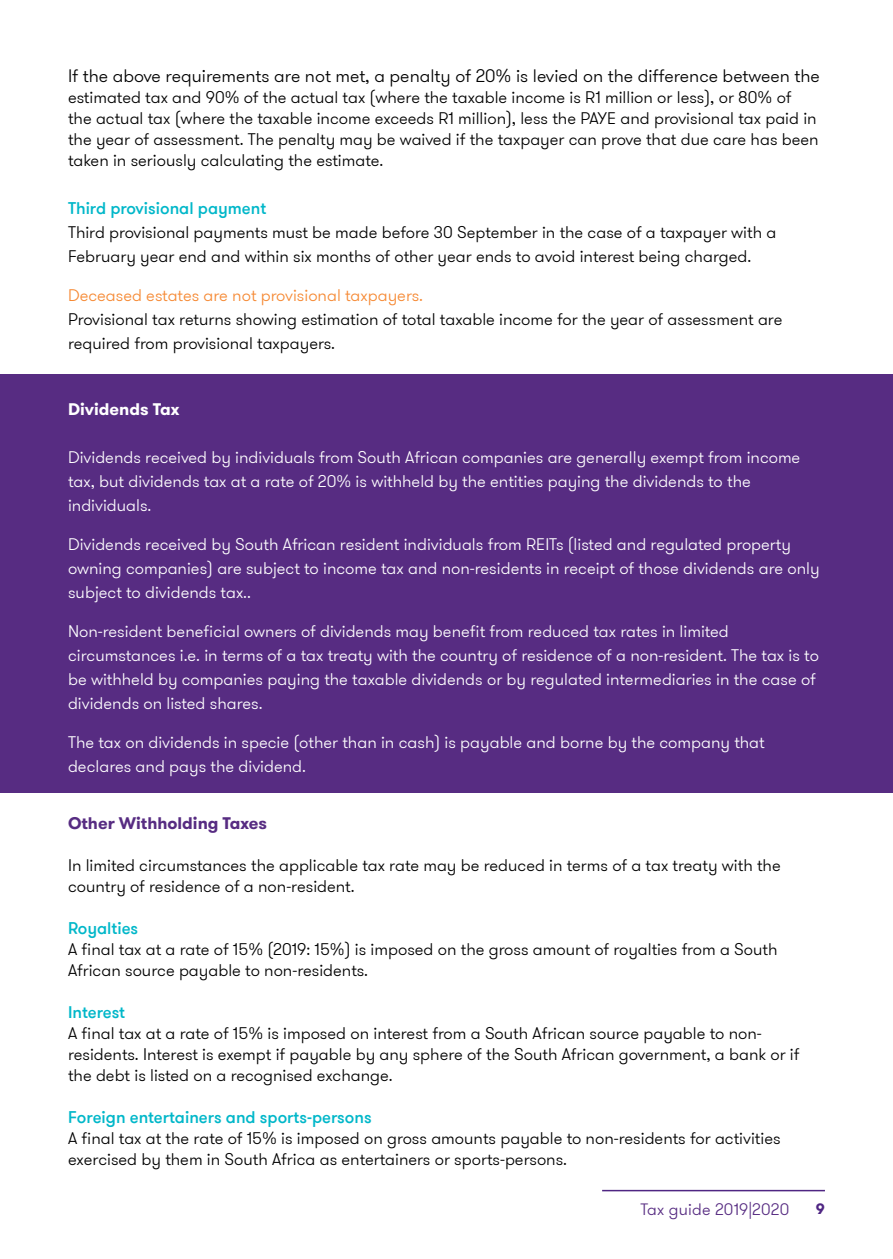
<style>
.page{position:relative;width:893px;height:1259px;background:#fff}
.page>*{position:absolute;margin:0;border:0;box-sizing:border-box;transform-origin:0 0}
.t1{font:300 18px "GT Walsheim Pro";color:#000}
.t2{font:300 16.8px/21px "GT Walsheim Pro";color:#000}
.t3{font:300 16.8px/24px "GT Walsheim Pro";color:#fff}
.t4{font:500 16.8px "GT Walsheim Pro";color:#00b7c9}
.t5{font:300 16.8px "GT Walsheim Pro";color:#f68933}
.t6{font:700 16.8px "GT Walsheim Pro";color:#572c82}
.t7{font:700 16.8px "GT Walsheim Pro";color:#fff}
.t8{font:300 16.5px "GT Walsheim Pro";letter-spacing:.01em;color:#572c82}
.t9{font:700 15px "GT Walsheim Pro";color:#4f2683}
</style>
<div class="page">
<hr style="left:602px;top:1189px;width:223px;height:2px;background:#4f2683">
<div style="left:0;top:374px;width:893px;height:419px;background:#572c82"></div>
<p class="t1" style="left:68px;top:64px;width:753px">If the above requirements are not met, a penalty of 20% is levied on the difference between the</p>
<p class="t2" style="left:68px;top:87px;width:752px">estimated tax and 90% of the actual tax (where the taxable income is R1 million or less), or 80% of the actual tax (where the taxable income exceeds R1 million), less the PAYE and provisional tax paid in the year of assessment. The penalty may be waived if the taxpayer can prove that due care has been taken in seriously calculating the estimate.</p>
<p class="t4" style="left:68px;top:197px;width:200px">Third provisional payment</p>
<p class="t2" style="left:68px;top:220px;width:710px;line-height:24px">Third provisional payments must be made before 30 September in the case of a taxpayer with a<br>February year end and within six months of other year ends to avoid interest being charged.</p>
<p class="t5" style="left:68px;top:284px;width:356px">Deceased estates are not provisional taxpayers.</p>
<p class="t2" style="left:68px;top:307px;width:716px;line-height:24px">Provisional tax returns showing estimation of total taxable income for the year of assessment are required from provisional taxpayers.</p>
<p class="t7" style="left:68px;top:398px;width:113px">Dividends Tax</p>
<p class="t3" style="left:68px;top:445px;width:734px">Dividends received by individuals from South African companies are generally exempt from income tax, but dividends tax at a rate of 20% is withheld by the entities paying the dividends to the individuals.</p>
<p class="t3" style="left:68px;top:532px;width:753px">Dividends received by South African resident individuals from REITs (listed and regulated property owning companies) are subject to income tax and non-residents in receipt of those dividends are only subject to dividends tax..</p>
<p class="t3" style="left:68px;top:619px;width:752px">Non-resident beneficial owners of dividends may benefit from reduced tax rates in limited circumstances i.e. in terms of a tax treaty with the country of residence of a non-resident. The tax is to be withheld by companies paying the taxable dividends or by regulated intermediaries in the case of dividends on listed shares.</p>
<p class="t3" style="left:68px;top:730px;width:698px">The tax on dividends in specie (other than in cash) is payable and borne by the company that declares and pays the dividend.</p>
<p class="t6" style="left:68px;top:812px;width:201px">Other Withholding Taxes</p>
<p class="t2" style="left:68px;top:855px;width:714px">In limited circumstances the applicable tax rate may be reduced in terms of a tax treaty with the country of residence of a non-resident.</p>
<p class="t4" style="left:68px;top:917px;width:72px">Royalties</p>
<p class="t2" style="left:68px;top:939px;width:711px">A final tax at a rate of 15% (2019: 15%) is imposed on the gross amount of royalties from a South<br>African source payable to non-residents.</p>
<p class="t4" style="left:68px;top:1001px;width:59px">Interest</p>
<p class="t2" style="left:68px;top:1023px;width:733px">A final tax at a rate of 15% is imposed on interest from a South African source payable to non&shy;residents. Interest is exempt if payable by any sphere of the South African government, a bank or if the debt is listed on a recognised exchange.</p>
<p class="t4" style="left:68px;top:1106px;width:305px">Foreign entertainers and sports-persons</p>
<p class="t2" style="left:68px;top:1128px;width:714px">A final tax at the rate of 15% is imposed on gross amounts payable to non-residents for activities exercised by them in South Africa as entertainers or sports-persons.</p>
<p class="t8" style="left:640px;top:1199px;width:150px">Tax guide 2019|2020</p>
<p class="t9" style="left:816px;top:1199px;width:10px">9</p>
</div>
